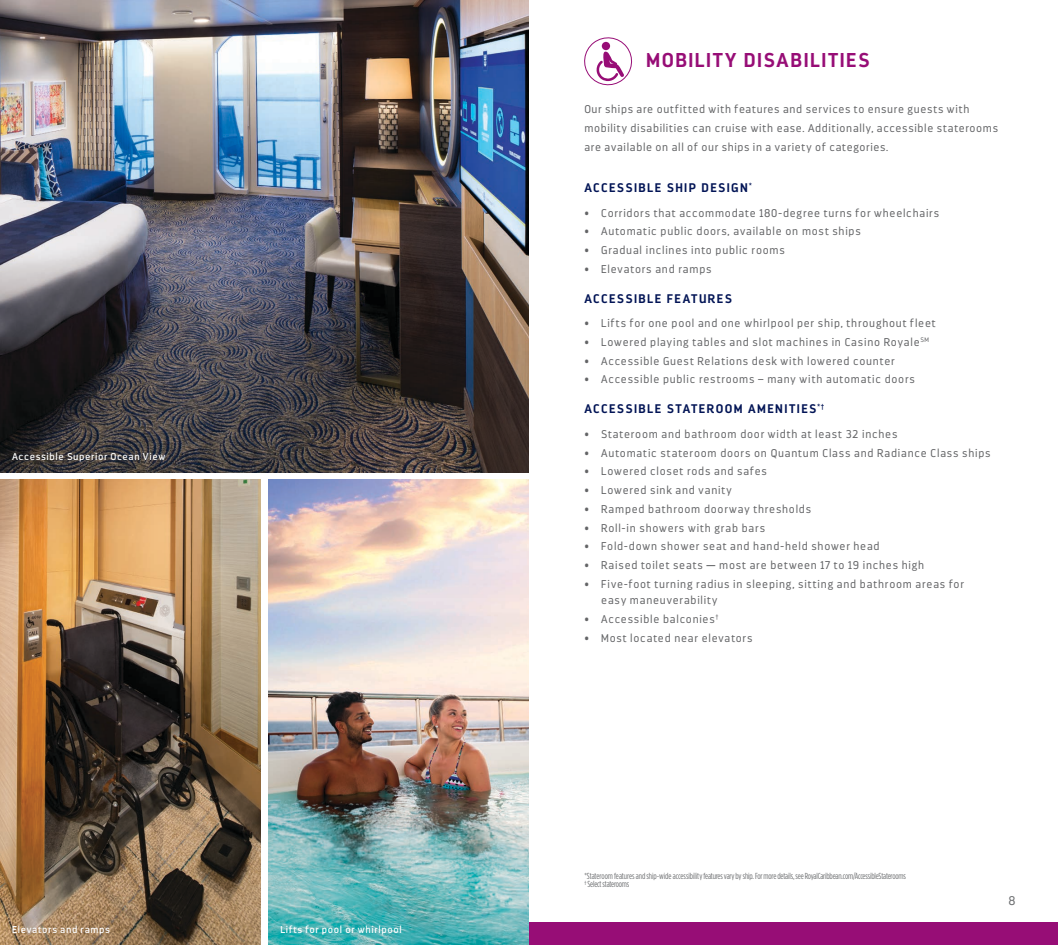
<style>
.page{position:relative;width:1058px;height:945px;background:#fff}
.page>*{position:absolute;margin:0;border:0;box-sizing:border-box;transform-origin:0 0}
.t1{font:700 20px "Darwin";letter-spacing:.075em;color:#970d76}
.t2{font:700 12.5px "Darwin";letter-spacing:.11em;color:#031556}
.t3{font:300 12.5px "Darwin";color:#6d6f71}
.t4{font:300 11.25px/18.8px "Darwin";letter-spacing:.07em;color:#636466}
.t5{font:10px "Darwin";letter-spacing:.065em;color:#fff}
.t6{font:8.75px/8.1px "Gotham Condensed";letter-spacing:-.02em;color:#6d6f71}
.s1{font-weight:400}
</style>
<div class="page">
<img style="left:0;top:0;width:529px;height:472px">
<img style="left:0;top:480px;width:261px;height:465px">
<img style="left:268px;top:480px;width:261px;height:465px">
<div style="left:529px;top:922px;width:529px;height:23px;background:#970d76"></div>
<svg style="left:584px;top:37px;width:48px;height:49px"></svg>
<p class="t5" style="left:12px;top:451px;width:155px">Accessible Superior Ocean View</p>
<p class="t5" style="left:12px;top:923px;width:99px">Elevators and ramps</p>
<p class="t5" style="left:280px;top:923px;width:123px">Lifts for pool or whirlpool</p>
<h1 class="t1" style="left:646px;top:47px;width:225px">MOBILITY DISABILITIES</h1>
<p class="t4" style="left:584px;top:100px;width:415px">Our ships are outfitted with features and services to ensure guests with mobility disabilities can cruise with ease. Additionally, accessible staterooms are available on all of our ships in a variety of categories.</p>
<p class="t2" style="left:584px;top:180px;width:169px">ACCESSIBLE SHIP DESIGN<sup>*</sup></p>
<p class="t4" style="left:584px;top:203px;width:356px">• Corridors that accommodate 180-degree turns for wheelchairs</p>
<p class="t4" style="left:584px;top:222px;width:278px">• Automatic public doors, available on most ships</p>
<p class="t4" style="left:584px;top:241px;width:202px">• Gradual inclines into public rooms</p>
<p class="t4" style="left:584px;top:260px;width:129px">• Elevators and ramps</p>
<p class="t2" style="left:584px;top:291px;width:149px">ACCESSIBLE FEATURES</p>
<p class="t4" style="left:584px;top:314px;width:353px">• Lifts for one pool and one whirlpool per ship, throughout fleet</p>
<p class="t4" style="left:584px;top:333px;width:346px">• Lowered playing tables and slot machines in Casino Royale<sup>SM</sup></p>
<p class="t4" style="left:584px;top:351px;width:312px">• Accessible Guest Relations desk with lowered counter</p>
<p class="t4" style="left:584px;top:370px;width:332px">• Accessible public restrooms – many with automatic doors</p>
<p class="t2" style="left:584px;top:401px;width:241px">ACCESSIBLE STATEROOM AMENITIES<sup>*†</sup></p>
<p class="t4" style="left:584px;top:425px;width:314px">• Stateroom and bathroom door width at least 32 inches</p>
<p class="t4" style="left:584px;top:443px;width:407px">• Automatic stateroom doors on Quantum Class and Radiance Class ships</p>
<p class="t4" style="left:584px;top:462px;width:184px">• Lowered closet rods and safes</p>
<p class="t4" style="left:584px;top:481px;width:149px">• Lowered sink and vanity</p>
<p class="t4" style="left:584px;top:500px;width:228px">• Ramped bathroom doorway thresholds</p>
<p class="t4" style="left:584px;top:518px;width:182px">• Roll-in showers with grab bars</p>
<p class="t4" style="left:584px;top:537px;width:297px">• Fold-down shower seat and hand-held shower head</p>
<p class="t4" style="left:584px;top:556px;width:341px">• Raised toilet seats <span class="s1">—</span> most are between 17 to 19 inches high</p>
<p class="t4" style="left:601px;top:576px;width:364px;line-height:16.2px;text-indent:-17px">• Five-foot turning radius in sleeping, sitting and bathroom areas for easy maneuverability</p>
<p class="t4" style="left:584px;top:610px;width:136px">• Accessible balconies<sup>†</sup></p>
<p class="t4" style="left:584px;top:628px;width:170px">• Most located near elevators</p>
<p class="t6" style="left:584px;top:872px;width:323px">*Stateroom features and ship-wide accessibility features vary by ship. For more details, see RoyalCaribbean.com/AccessibleStaterooms † Select staterooms</p>
<p class="t3" style="left:1008px;top:893px;width:9px">8</p>
</div>
